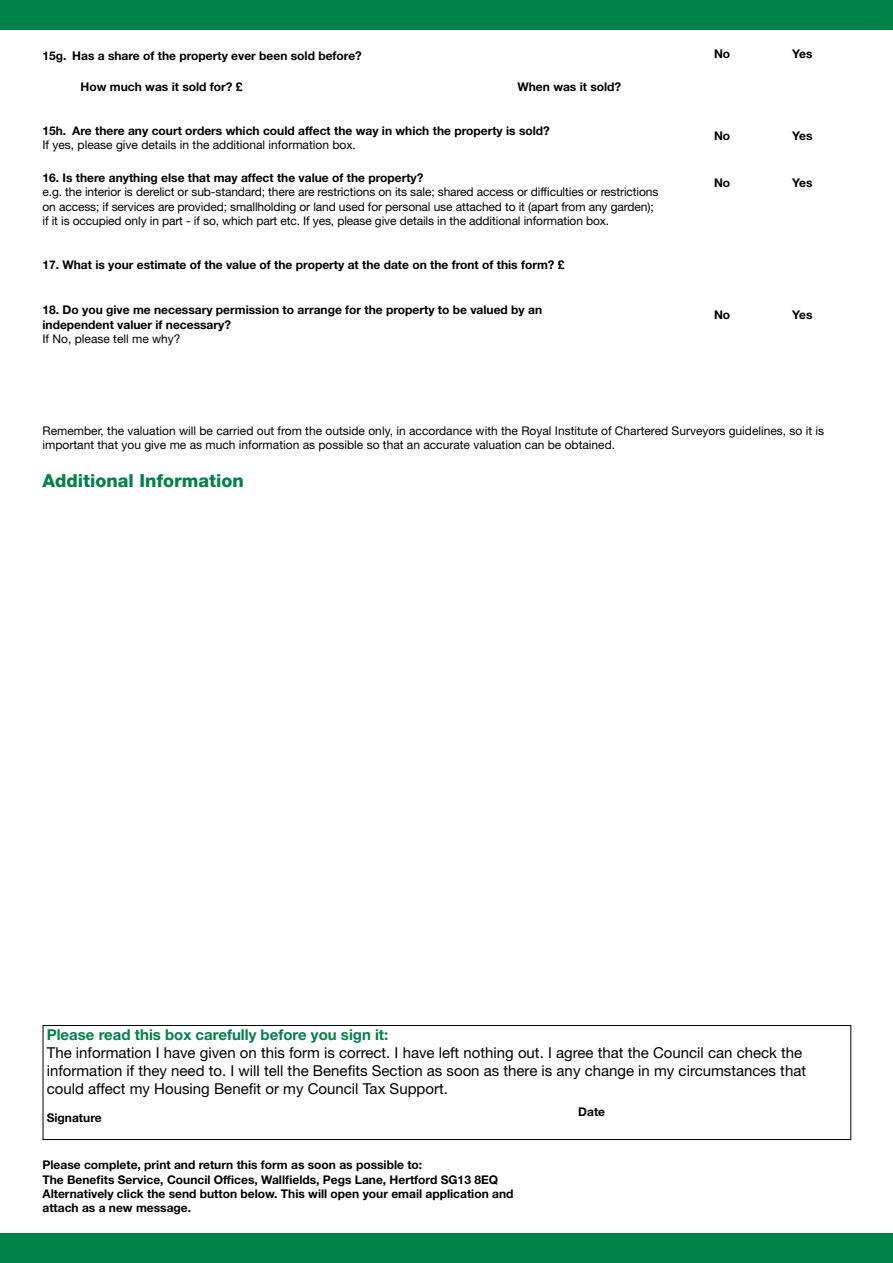
<style>
.page{position:relative;width:893px;height:1263px;background:#fff}
.page>*{position:absolute;margin:0;border:0;box-sizing:border-box;transform-origin:0 0}
.t1{font:800 18px "Helvetica Neue LT Std";color:#008148}
.t2{font:15px/18px "Helvetica Neue LT Std";color:#000}
.t3{font:700 15px "Helvetica Neue LT Std";color:#008148}
.t4{font:700 12px/14.4px "Helvetica Neue LT Std";color:#000}
.t5{font:12px/14.4px "Helvetica Neue LT Std";letter-spacing:-.01em;color:#000}
</style>
<div class="page">
<div style="left:0;top:0;width:893px;height:30px;background:#008148"></div>
<div style="left:0;top:1233px;width:893px;height:30px;background:#008148"></div>
<div style="left:43px;top:1025px;width:808px;height:115px;border:1px solid #000"></div>
<p class="t4" style="left:43px;top:48px;width:321px">15g. Has a share of the property ever been sold before?</p>
<p class="t4" style="left:714px;top:46px;width:18px">No</p>
<p class="t4" style="left:792px;top:46px;width:22px">Yes</p>
<p class="t4" style="left:81px;top:79px;width:163px">How much was it sold for? £</p>
<p class="t4" style="left:518px;top:79px;width:105px">When was it sold?</p>
<p class="t4" style="left:43px;top:123px;width:509px">15h. Are there any court orders which could affect the way in which the property is sold?</p>
<p class="t5" style="left:43px;top:137px;width:315px">If yes, please give details in the additional information box.</p>
<p class="t4" style="left:43px;top:170px;width:382px">16. Is there anything else that may affect the value of the property?</p>
<p class="t5" style="left:43px;top:185px;width:617px">e.g. the interior is derelict or sub-standard; there are restrictions on its sale; shared access or difficulties or restrictions on access; if services are provided; smallholding or land used for personal use attached to it (apart from any garden); if it is occupied only in part - if so, which part etc. If yes, please give details in the additional information box.</p>
<p class="t4" style="left:43px;top:258px;width:524px">17. What is your estimate of the value of the property at the date on the front of this form? £</p>
<p class="t4" style="left:43px;top:303px;width:501px">18. Do you give me necessary permission to arrange for the property to be valued by an independent valuer if necessary?</p>
<p class="t5" style="left:43px;top:332px;width:140px">If No, please tell me why?</p>
<p class="t4" style="left:714px;top:129px;width:18px">No</p>
<p class="t4" style="left:792px;top:129px;width:22px">Yes</p>
<p class="t4" style="left:714px;top:175px;width:18px">No</p>
<p class="t4" style="left:792px;top:175px;width:22px">Yes</p>
<p class="t4" style="left:714px;top:307px;width:18px">No</p>
<p class="t4" style="left:792px;top:307px;width:22px">Yes</p>
<p class="t5" style="left:43px;top:423px;width:783px">Remember, the valuation will be carried out from the outside only, in accordance with the Royal Institute of Chartered Surveyors guidelines, so it is important that you give me as much information as possible so that an accurate valuation can be obtained.</p>
<h1 class="t1" style="left:43px;top:470px;width:203px">Additional Information</h1>
<p class="t3" style="left:47px;top:1026px;width:343px">Please read this box carefully before you sign it:</p>
<p class="t2" style="left:47px;top:1044px;width:761px">The information I have given on this form is correct. I have left nothing out. I agree that the Council can check the information if they need to. I will tell the Benefits Section as soon as there is any change in my circumstances that could affect my Housing Benefit or my Council Tax Support.</p>
<p class="t4" style="left:47px;top:1110px;width:56px">Signature</p>
<p class="t4" style="left:578px;top:1104px;width:28px">Date</p>
<p class="t4" style="left:43px;top:1157px;width:472px">Please complete, print and return this form as soon as possible to:<br>The Benefits Service, Council Offices, Wallfields, Pegs Lane, Hertford SG13 8EQ Alternatively click the send button below. This will open your email application and attach as a new message.</p>
</div>
